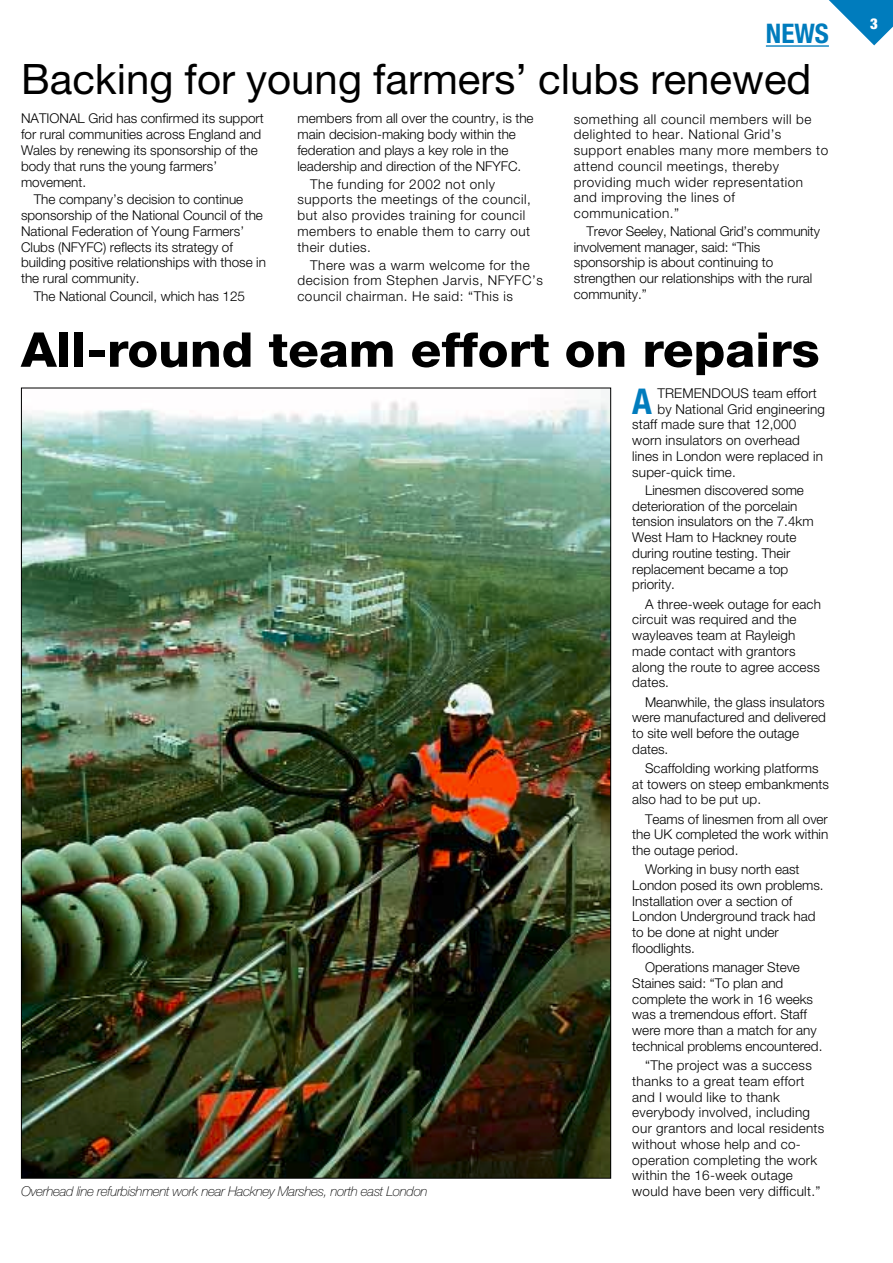
<style>
.page{position:relative;width:893px;height:1263px;background:#fff}
.page>*{position:absolute;margin:0;border:0;box-sizing:border-box;transform-origin:0 0}
.t1{font:800 48px "Helvetica Neue";color:#000;scale:1.05 1}
.t2{font:42px "Helvetica Neue";color:#000}
.t3{font:700 condensed 35.55px "Helvetica Neue";color:#007cbd}
.t4{font:700 condensed 27px "Helvetica Neue";color:#007cbd}
.t5{font:900 condensed 15px "Helvetica Neue";color:#fff}
.t6{font:300 13.5px/15.8px "Helvetica Neue";color:#000}
.t7{font:300 13.5px/15.8px "Helvetica Neue";letter-spacing:.04em;color:#000}
.t8{font:300 13.5px/15.8px "Helvetica Neue";letter-spacing:.02em;color:#000}
.t9{font:italic 100 13.5px "Helvetica Neue";letter-spacing:-.02em;color:#000}
</style>
<div class="page">
<hr style="left:766px;top:45px;width:63px;height:2px;background:#007cbd">
<svg style="left:829px;top:0;width:64px;height:45px"></svg>
<img style="left:23px;top:390px;width:586px;height:786px">
<h3 class="t4" style="left:766px;top:24px;width:65px">NEWS</h3>
<h2 class="t2" style="left:21px;top:64px;width:792px">Backing for young farmers’ clubs renewed</h2>
<p class="t6" style="left:21px;top:112px;width:244px">NATIONAL Grid has confirmed its support for rural communities across England and Wales by renewing its sponsorship of the body that runs the young farmers’ movement.</p>
<p class="t6" style="left:21px;top:193px;width:246px;text-indent:13px">The company’s decision to continue sponsorship of the National Council of the National Federation of Young Farmers’ Clubs (NFYFC) reflects its strategy of building positive relationships with those in the rural community.</p>
<p class="t6" style="left:34px;top:290px;width:213px">The National Council, which has 125</p>
<p class="t6" style="left:297px;top:112px;width:238px">members from all over the country, is the main decision-making body within the federation and plays a key role in the leadership and direction of the NFYFC.</p>
<p class="t7" style="left:297px;top:177px;width:235px;text-indent:13px">The funding for 2002 not only supports the meetings of the council, but also provides training for council members to enable them to carry out their duties.</p>
<p class="t7" style="left:297px;top:258px;width:247px;text-indent:13px">There was a warm welcome for the decision from Stephen Jarvis, NFYFC’s council chairman. He said: “This is</p>
<p class="t7" style="left:574px;top:112px;width:256px">something all council members will be delighted to hear. National Grid’s support enables many more members to attend council meetings, thereby providing much wider representation and improving the lines of communication.”</p>
<p class="t6" style="left:574px;top:224px;width:248px;text-indent:13px">Trevor Seeley, National Grid’s community involvement manager, said: “This sponsorship is about continuing to strengthen our relationships with the rural community.”</p>
<h1 class="t1" style="left:21px;top:332px;width:762px">All-round team effort on repairs</h1>
<p class="t9" style="left:21px;top:1186px;width:408px">Overhead line refurbishment work near Hackney Marshes, north east London</p>
<h3 class="t3" style="left:632px;top:388px;width:21px">A</h3>
<p class="t6" style="left:657px;top:386px;width:161px">TREMENDOUS team effort</p>
<p class="t6" style="left:657px;top:402px;width:169px">by National Grid engineering</p>
<p class="t6" style="left:632px;top:418px;width:166px">staff made sure that 12,000</p>
<p class="t6" style="left:632px;top:434px;width:169px">worn insulators on overhead</p>
<p class="t6" style="left:632px;top:449px;width:192px">lines in London were replaced in</p>
<p class="t6" style="left:632px;top:465px;width:105px">super-quick time.</p>
<p class="t6" style="left:632px;top:483px;width:183px;text-indent:13px">Linesmen discovered some deterioration of the porcelain tension insulators on the 7.4km<br>West Ham to Hackney route during routine testing. Their replacement became a top priority.</p>
<p class="t6" style="left:632px;top:597px;width:190px;text-indent:13px">A three-week outage for each circuit was required and the wayleaves team at Rayleigh made contact with grantors along the route to agree access dates.</p>
<p class="t6" style="left:632px;top:695px;width:195px;text-indent:13px">Meanwhile, the glass insulators were manufactured and delivered to site well before the outage dates.</p>
<p class="t6" style="left:632px;top:761px;width:198px;text-indent:13px">Scaffolding working platforms at towers on steep embankments also had to be put up.</p>
<p class="t6" style="left:632px;top:812px;width:198px;text-align:justify;text-indent:13px">Teams of linesmen from all over the UK completed the work within the outage period.</p>
<p class="t6" style="left:632px;top:863px;width:193px;text-indent:13px">Working in busy north east<br>London posed its own problems.<br>Installation over a section of<br>London Underground track had to be done at night under floodlights.</p>
<p class="t6" style="left:632px;top:961px;width:192px;text-indent:13px">Operations manager Steve<br>Staines said: “To plan and complete the work in 16 weeks was a tremendous effort. Staff were more than a match for any technical problems encountered.</p>
<p class="t8" style="left:632px;top:1059px;width:194px;text-indent:13px">“The project was a success thanks to a great team effort and I would like to thank everybody involved, including our grantors and local residents without whose help and co&shy;operation completing the work within the 16-week outage would have been very difficult.”</p>
<p class="t5" style="left:870px;top:18px;width:9px">3</p>
</div>
